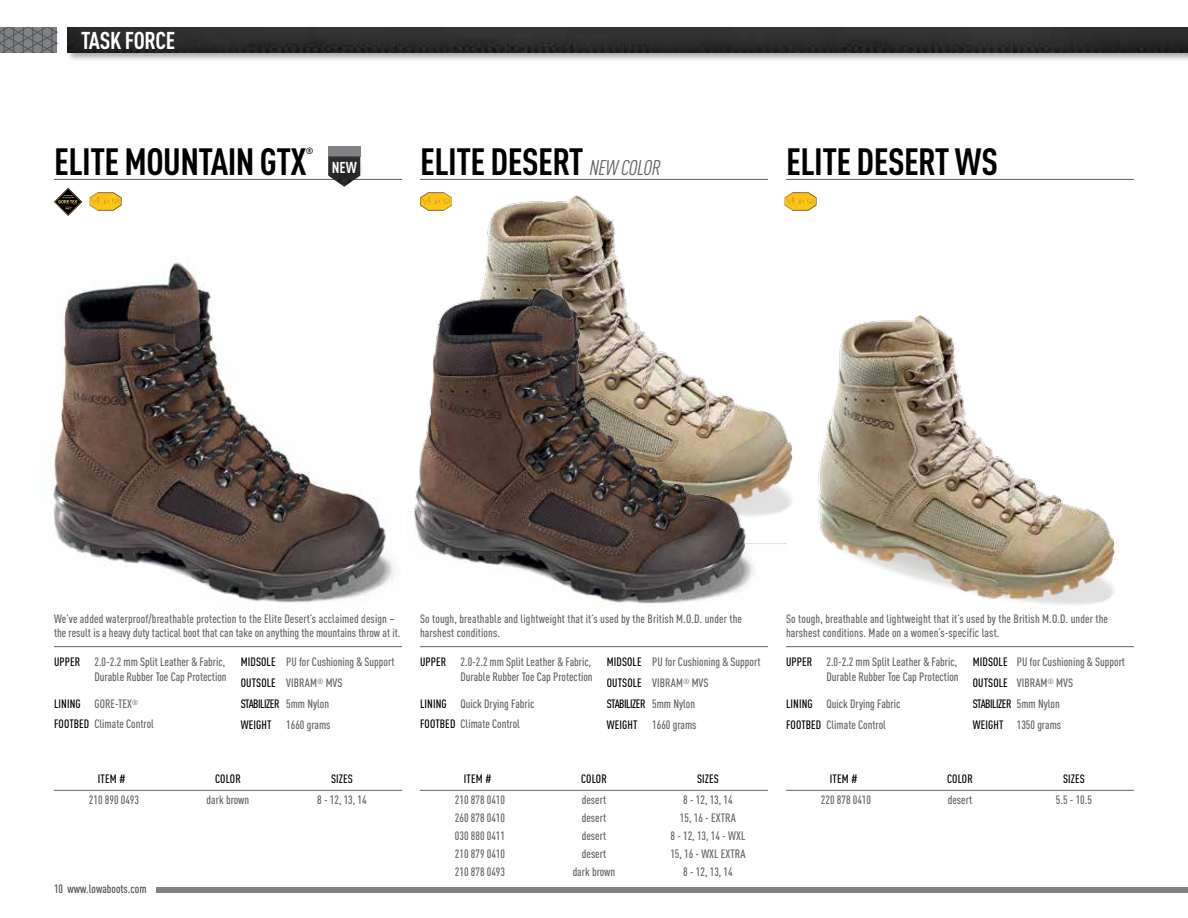
<style>
.page{position:relative;width:1188px;height:918px;background:#fff}
.page>*{position:absolute;margin:0;border:0;box-sizing:border-box;transform-origin:0 0}
.t1{font:700 condensed 37.5px "DIN Pro";letter-spacing:-.015em;color:#000}
.t2{font:700 condensed 24px "DIN Pro";letter-spacing:-.015em;color:#fff}
.t3{font:italic condensed 21px "DIN Pro";color:#636466}
.t4{font:700 condensed 15.6px "DIN Pro";color:#fff}
.t5{font:500 condensed 12px/21px "DIN Pro";color:#636466}
.t6{font:500 condensed 12px "DIN Pro";letter-spacing:.005em;color:#000}
.t7{font:700 condensed 9px "DIN Pro";color:#000}
.s1{color:#000}
</style>
<div class="page">
<svg style="left:0;top:27px;width:57px;height:25px"></svg>
<div style="left:66px;top:26px;width:1122px;height:36px;background:#000;opacity:.35"></div>
<img style="left:68px;top:27px;width:1120px;height:25px">
<div style="left:156px;top:887px;width:1032px;height:5px;background:#808285"></div>
<hr style="left:54px;top:646px;width:348px;height:1px;background:#636466">
<hr style="left:54px;top:790px;width:348px;height:1px;background:#636466">
<hr style="left:54px;top:179px;width:348px;height:1px;background:#636466">
<hr style="left:420px;top:646px;width:348px;height:1px;background:#636466">
<hr style="left:420px;top:790px;width:348px;height:1px;background:#636466">
<hr style="left:420px;top:179px;width:348px;height:1px;background:#636466">
<img style="left:90px;top:192px;width:31px;height:19px">
<svg style="left:54px;top:188px;width:28px;height:28px"></svg>
<img style="left:420px;top:192px;width:32px;height:19px">
<img style="left:787px;top:192px;width:29px;height:19px">
<img style="left:487px;top:196px;width:319px;height:313px">
<img style="left:414px;top:255px;width:372px;height:349px">
<img style="left:50px;top:262px;width:345px;height:341px">
<hr style="left:786px;top:646px;width:348px;height:1px;background:#636466">
<hr style="left:786px;top:790px;width:348px;height:1px;background:#636466">
<hr style="left:786px;top:179px;width:348px;height:1px;background:#636466">
<img style="left:817px;top:316px;width:299px;height:289px">
<div style="left:328px;top:147px;width:32px;height:10px;background:#808285"></div>
<img style="left:339px;top:183px;width:11px;height:4px">
<div style="left:326px;top:156px;width:40px;height:27px;background:#000;opacity:.5"></div>
<h2 class="t2" style="left:81px;top:26px;width:96px">TASK FORCE</h2>
<h1 class="t1" style="left:54px;top:139px;width:254px">ELITE MOUNTAIN GTX</h1>
<p class="t7" style="left:306px;top:146px;width:9px">®</p>
<h3 class="t4" style="left:332px;top:158px;width:27px">NEW</h3>
<h1 class="t1" style="left:420px;top:139px;width:14px">ELITE</h1>
<h1 class="t1" style="left:491px;top:139px;width:16px">DESERT</h1>
<h3 class="t3" style="left:589px;top:156px;width:64px">NEW CO LOR</h3>
<h1 class="t1" style="left:786px;top:139px;width:14px">ELITE</h1>
<h1 class="t1" style="left:857px;top:139px;width:16px">DESERT</h1>
<h1 class="t1" style="left:955px;top:139px;width:22px">WS</h1>
<p class="t5" style="left:54px;top:612px;width:348px;line-height:14.2px">We’ve added waterproof/breathable protection to the Elite Desert’s acclaimed design – the result is a heavy duty tactical boot that can take on anything the mountains throw at it.</p>
<p class="t5" style="left:54px;top:655px;width:174px;line-height:14.4px;text-align:right"><span class="s1">upper</span> 2.0-2.2 mm Split Leather &amp; Fabric,<br>Durable Rubber Toe Cap Protection</p>
<p class="t5" style="left:54px;top:694px;width:101px;line-height:19.8px"><span class="s1">Lining</span> GORE-TEX<sup>® </sup><span class="s1">footbed</span> Climate Control</p>
<p class="t6" style="left:241px;top:655px;width:13px">midsole</p>
<p class="t5" style="left:286px;top:651px;width:110px">PU for Cushioning &amp; Support</p>
<p class="t6" style="left:241px;top:676px;width:17px">outsole</p>
<p class="t5" style="left:241px;top:672px;width:103px;text-indent:45px">Vibram<sup>®</sup> MVS <span class="s1">stabilizer</span> 5mm Nylon <span class="s1">weight</span></p>
<p class="t5" style="left:286px;top:714px;width:46px">1660 grams</p>
<p class="t5" style="left:420px;top:612px;width:324px;line-height:14.2px">So tough, breathable and lightweight that it’s used by the British M.O.D. under the harshest conditions.</p>
<p class="t5" style="left:786px;top:612px;width:324px;line-height:14.2px">So tough, breathable and lightweight that it’s used by the British M.O.D. under the harshest conditions. Made on a women’s-specific last.</p>
<p class="t5" style="left:786px;top:655px;width:174px;line-height:14.4px;text-align:right"><span class="s1">upper</span> 2.0-2.2 mm Split Leather &amp; Fabric,<br>Durable Rubber Toe Cap Protection</p>
<p class="t5" style="left:786px;top:693px;width:116px"><span class="s1">Lining</span> Quick Drying Fabric <span class="s1">footbed</span> Climate Control</p>
<p class="t5" style="left:420px;top:655px;width:174px;line-height:14.4px;text-align:right"><span class="s1">upper</span> 2.0-2.2 mm Split Leather &amp; Fabric,<br>Durable Rubber Toe Cap Protection</p>
<p class="t5" style="left:420px;top:694px;width:116px;line-height:19.8px"><span class="s1">Lining</span> Quick Drying Fabric <span class="s1">footbed</span> Climate Control</p>
<p class="t6" style="left:607px;top:655px;width:13px">midsole</p>
<p class="t5" style="left:652px;top:651px;width:110px">PU for Cushioning &amp; Support</p>
<p class="t6" style="left:607px;top:676px;width:17px">outsole</p>
<p class="t6" style="left:973px;top:655px;width:13px">midsole</p>
<p class="t5" style="left:1017px;top:651px;width:110px">PU for Cushioning &amp; Support</p>
<p class="t6" style="left:973px;top:676px;width:17px">outsole</p>
<p class="t5" style="left:607px;top:672px;width:103px;text-indent:45px">Vibram<sup>®</sup> MVS <span class="s1">stabilizer</span> 5mm Nylon <span class="s1">weight</span></p>
<p class="t5" style="left:973px;top:672px;width:102px;text-indent:44px">Vibram<sup>®</sup> MVS <span class="s1">stabilizer</span> 5mm Nylon <span class="s1">weight</span> 1350 grams</p>
<p class="t5" style="left:652px;top:714px;width:46px">1660 grams</p>
<p class="t6" style="left:98px;top:771px;width:29px">Item #</p>
<p class="t6" style="left:215px;top:771px;width:27px">Color</p>
<p class="t6" style="left:331px;top:771px;width:18px">sizes</p>
<p class="t5" style="left:89px;top:789px;width:52px">210 890 0493</p>
<p class="t5" style="left:207px;top:789px;width:44px">dark brown</p>
<p class="t5" style="left:317px;top:789px;width:51px">8 - 12, 13, 14</p>
<p class="t6" style="left:464px;top:771px;width:29px">Item #</p>
<p class="t6" style="left:581px;top:771px;width:27px">Color</p>
<p class="t6" style="left:697px;top:771px;width:18px">sizes</p>
<p class="t5" style="left:455px;top:789px;width:52px">210 878 0410</p>
<p class="t5" style="left:582px;top:789px;width:26px">desert</p>
<p class="t5" style="left:683px;top:789px;width:51px">8 - 12, 13, 14</p>
<p class="t5" style="left:455px;top:807px;width:52px">260 878 0410</p>
<p class="t5" style="left:582px;top:807px;width:26px">desert</p>
<p class="t5" style="left:680px;top:807px;width:57px">15, 16 - EXTRA</p>
<p class="t5" style="left:455px;top:825px;width:52px">030 880 0411</p>
<p class="t5" style="left:582px;top:825px;width:26px">desert</p>
<p class="t5" style="left:671px;top:825px;width:76px">8 - 12, 13, 14 - WXL</p>
<p class="t5" style="left:455px;top:843px;width:52px">210 879 0410</p>
<p class="t5" style="left:582px;top:843px;width:26px">desert</p>
<p class="t5" style="left:670px;top:843px;width:77px">15, 16 - WXL EXTRA</p>
<p class="t5" style="left:455px;top:861px;width:52px">210 878 0493</p>
<p class="t5" style="left:573px;top:861px;width:44px">dark brown</p>
<p class="t5" style="left:683px;top:861px;width:51px">8 - 12, 13, 14</p>
<p class="t6" style="left:830px;top:771px;width:29px">Item #</p>
<p class="t6" style="left:947px;top:771px;width:27px">Color</p>
<p class="t6" style="left:1063px;top:771px;width:18px">sizes</p>
<p class="t5" style="left:821px;top:789px;width:52px">220 878 0410</p>
<p class="t5" style="left:948px;top:789px;width:26px">desert</p>
<p class="t5" style="left:1056px;top:789px;width:38px">5.5 - 10.5</p>
<p class="t6" style="left:54px;top:881px;width:94px">10 www.lowaboots.com</p>
</div>
